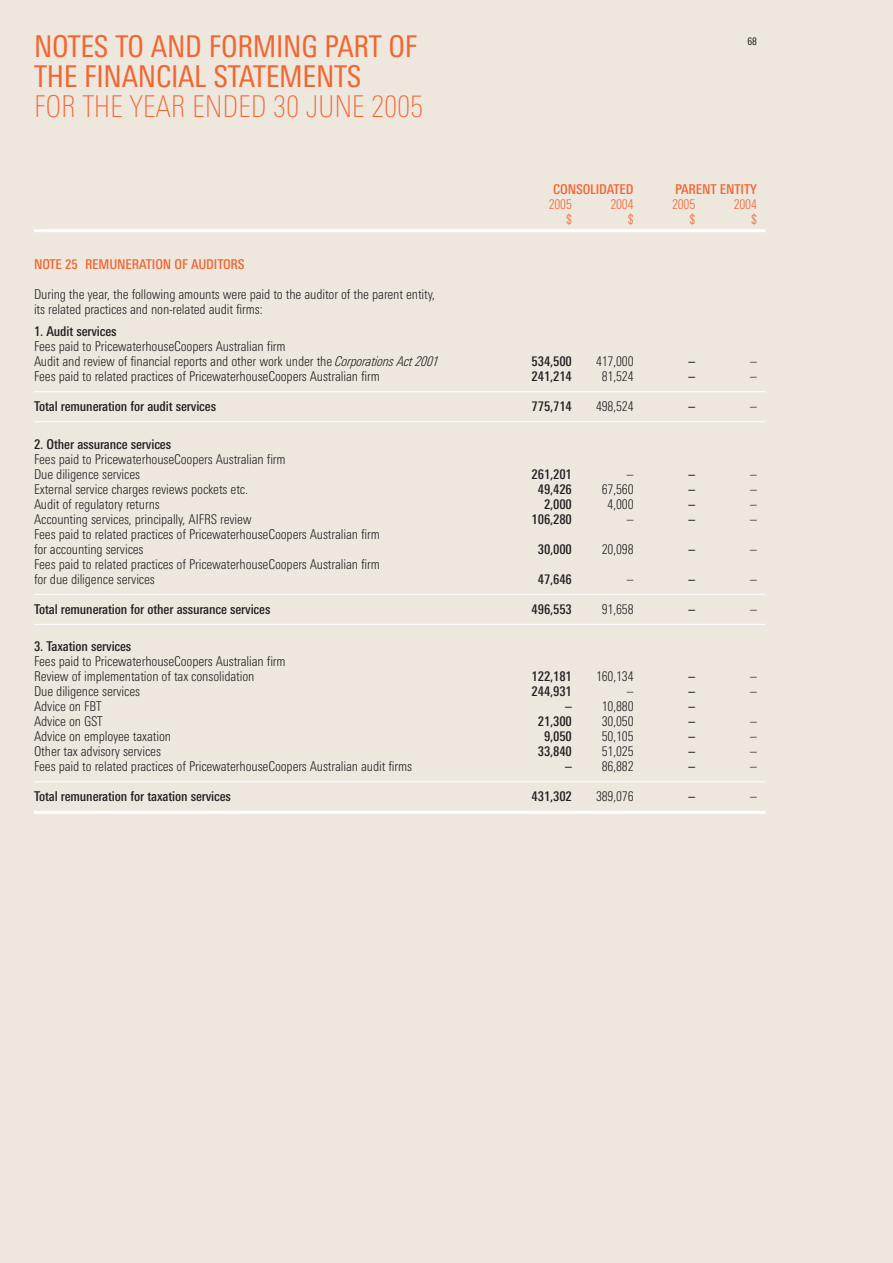
<style>
.page{position:relative;width:893px;height:1263px;background:#ede7de}
.page>*{position:absolute;margin:0;border:0;box-sizing:border-box;transform-origin:0 0}
.t1{font:condensed 30px/30px "Linotype Univers";letter-spacing:-.01em;color:#f26631}
.t2{font:100 condensed 30px "Linotype Univers";letter-spacing:-.01em;color:#f26631}
.t3{font:300 condensed 13.5px/15px "Linotype Univers";letter-spacing:-.01em;color:#231f20}
.t4{font:500 condensed 13.5px "Linotype Univers";letter-spacing:-.01em;color:#231f20}
.t5{font:500 condensed 13.5px "Linotype Univers";letter-spacing:-.01em;color:#f26631}
.t6{font:300 condensed 13.5px "Linotype Univers";letter-spacing:-.01em;color:#f26631}
.t7{font:condensed 10.5px "Linotype Univers";color:#231f20}
.s1{font-style:italic}
.s2{font-weight:500}
</style>
<div class="page">
<hr style="left:34px;top:229px;width:731px;height:3px;background:#fff">
<hr style="left:34px;top:391px;width:731px;height:1px;background:#fff">
<hr style="left:34px;top:421px;width:731px;height:1px;background:#fff">
<hr style="left:34px;top:594px;width:731px;height:1px;background:#fff">
<hr style="left:34px;top:624px;width:731px;height:1px;background:#fff">
<hr style="left:34px;top:781px;width:731px;height:1px;background:#fff">
<hr style="left:34px;top:811px;width:731px;height:3px;background:#fff">
<h1 class="t1" style="left:34px;top:35px;width:385px">NOTES TO AND FORMING PART OF<br>THE FINANCIAL STATEMENTS</h1>
<h1 class="t2" style="left:34px;top:96px;width:391px">FOR THE YEAR ENDED 30 JUNE 2005</h1>
<p class="t5" style="left:34px;top:259px;width:212px">NOTE 25 REMUNERATION OF AUDITORS</p>
<p class="t3" style="left:34px;top:288px;width:403px">During the year, the following amounts were paid to the auditor of the parent entity, its related practices and non-related audit firms:</p>
<p class="t4" style="left:34px;top:327px;width:84px">1. Audit services</p>
<p class="t3" style="left:34px;top:340px;width:406px">Fees paid to PricewaterhouseCoopers Australian firm<br>Audit and review of financial reports and other work under the <span class="s1">Corporations Act 2001</span></p>
<p class="t7" style="left:747px;top:37px;width:11px">68</p>
<p class="t5" style="left:553px;top:184px;width:82px">CONSOLIDATED</p>
<p class="t5" style="left:675px;top:184px;width:83px">PARENT ENTITY</p>
<p class="t6" style="left:549px;top:199px;width:25px">2005</p>
<p class="t6" style="left:610px;top:199px;width:25px">2004</p>
<p class="t6" style="left:672px;top:199px;width:25px">2005</p>
<p class="t6" style="left:734px;top:199px;width:25px">2004</p>
<p class="t6" style="left:566px;top:214px;width:7px">$</p>
<p class="t6" style="left:628px;top:214px;width:7px">$</p>
<p class="t6" style="left:689px;top:214px;width:7px">$</p>
<p class="t6" style="left:751px;top:214px;width:7px">$</p>
<p class="t4" style="left:532px;top:357px;width:42px">534,500</p>
<p class="t3" style="left:596px;top:355px;width:39px">417,000</p>
<p class="t4" style="left:688px;top:357px;width:8px">–</p>
<p class="t3" style="left:750px;top:355px;width:8px">–</p>
<p class="t3" style="left:34px;top:370px;width:347px">Fees paid to related practices of PricewaterhouseCoopers Australian firm</p>
<p class="t4" style="left:532px;top:372px;width:42px">241,214</p>
<p class="t3" style="left:602px;top:370px;width:33px">81,524</p>
<p class="t4" style="left:688px;top:372px;width:8px">–</p>
<p class="t3" style="left:750px;top:370px;width:8px">–</p>
<p class="t4" style="left:34px;top:402px;width:184px">Total remuneration for audit services</p>
<p class="t4" style="left:532px;top:402px;width:42px">775,714</p>
<p class="t3" style="left:596px;top:400px;width:39px">498,524</p>
<p class="t4" style="left:688px;top:402px;width:8px">–</p>
<p class="t3" style="left:750px;top:400px;width:8px">–</p>
<p class="t4" style="left:34px;top:439px;width:139px">2. Other assurance services</p>
<p class="t3" style="left:34px;top:453px;width:253px">Fees paid to PricewaterhouseCoopers Australian firm<br>Due diligence services</p>
<p class="t4" style="left:532px;top:469px;width:42px">261,201</p>
<p class="t3" style="left:627px;top:468px;width:8px">–</p>
<p class="t4" style="left:688px;top:469px;width:8px">–</p>
<p class="t3" style="left:750px;top:468px;width:8px">–</p>
<p class="t3" style="left:34px;top:483px;width:216px">External service charges reviews pockets etc.</p>
<p class="t4" style="left:538px;top:484px;width:36px">49,426</p>
<p class="t3" style="left:602px;top:483px;width:33px">67,560</p>
<p class="t4" style="left:688px;top:484px;width:8px">–</p>
<p class="t3" style="left:750px;top:483px;width:8px">–</p>
<p class="t3" style="left:34px;top:498px;width:127px">Audit of regulatory returns</p>
<p class="t4" style="left:544px;top:499px;width:29px">2,000</p>
<p class="t3" style="left:608px;top:498px;width:28px">4,000</p>
<p class="t4" style="left:688px;top:499px;width:8px">–</p>
<p class="t3" style="left:750px;top:498px;width:8px">–</p>
<p class="t3" style="left:34px;top:513px;width:219px">Accounting services, principally, AIFRS review</p>
<p class="t4" style="left:532px;top:514px;width:42px">106,280</p>
<p class="t3" style="left:627px;top:513px;width:8px">–</p>
<p class="t4" style="left:688px;top:514px;width:8px">–</p>
<p class="t3" style="left:750px;top:513px;width:8px">–</p>
<p class="t3" style="left:34px;top:528px;width:347px">Fees paid to related practices of PricewaterhouseCoopers Australian firm for accounting services</p>
<p class="t4" style="left:538px;top:544px;width:36px">30,000</p>
<p class="t3" style="left:602px;top:543px;width:33px">20,098</p>
<p class="t4" style="left:688px;top:544px;width:8px">–</p>
<p class="t3" style="left:750px;top:543px;width:8px">–</p>
<p class="t3" style="left:34px;top:558px;width:347px">Fees paid to related practices of PricewaterhouseCoopers Australian firm for due diligence services</p>
<p class="t4" style="left:538px;top:574px;width:36px">47,646</p>
<p class="t3" style="left:627px;top:573px;width:8px">–</p>
<p class="t4" style="left:688px;top:574px;width:8px">–</p>
<p class="t3" style="left:750px;top:573px;width:8px">–</p>
<p class="t4" style="left:34px;top:604px;width:238px">Total remuneration for other assurance services</p>
<p class="t4" style="left:532px;top:604px;width:42px">496,553</p>
<p class="t3" style="left:602px;top:603px;width:33px">91,658</p>
<p class="t4" style="left:688px;top:604px;width:8px">–</p>
<p class="t3" style="left:750px;top:603px;width:8px">–</p>
<p class="t4" style="left:34px;top:642px;width:99px">3. Taxation services</p>
<p class="t3" style="left:34px;top:655px;width:253px">Fees paid to PricewaterhouseCoopers Australian firm<br>Review of implementation of tax consolidation</p>
<p class="t4" style="left:532px;top:672px;width:42px">122,181</p>
<p class="t3" style="left:596px;top:670px;width:39px">160,134</p>
<p class="t4" style="left:688px;top:672px;width:8px">–</p>
<p class="t3" style="left:750px;top:670px;width:8px">–</p>
<p class="t3" style="left:34px;top:685px;width:108px">Due diligence services</p>
<p class="t4" style="left:532px;top:687px;width:42px">244,931</p>
<p class="t3" style="left:627px;top:685px;width:8px">–</p>
<p class="t4" style="left:688px;top:687px;width:8px">–</p>
<p class="t3" style="left:750px;top:685px;width:8px">–</p>
<p class="t3" style="left:34px;top:700px;width:69px">Advice on FBT</p>
<p class="t3" style="left:565px;top:700px;width:70px"><span class="s2">–</span> 10,880</p>
<p class="t4" style="left:688px;top:702px;width:8px">–</p>
<p class="t3" style="left:34px;top:715px;width:70px">Advice on GST</p>
<p class="t4" style="left:538px;top:717px;width:36px">21,300</p>
<p class="t3" style="left:602px;top:715px;width:33px">30,050</p>
<p class="t4" style="left:688px;top:717px;width:8px">–</p>
<p class="t3" style="left:750px;top:715px;width:8px">–</p>
<p class="t3" style="left:34px;top:730px;width:139px">Advice on employee taxation</p>
<p class="t4" style="left:544px;top:732px;width:29px">9,050</p>
<p class="t3" style="left:602px;top:730px;width:33px">50,105</p>
<p class="t4" style="left:688px;top:732px;width:8px">–</p>
<p class="t3" style="left:750px;top:730px;width:8px">–</p>
<p class="t3" style="left:34px;top:745px;width:128px">Other tax advisory services</p>
<p class="t4" style="left:538px;top:747px;width:36px">33,840</p>
<p class="t3" style="left:602px;top:745px;width:33px">51,025</p>
<p class="t4" style="left:688px;top:747px;width:8px">–</p>
<p class="t3" style="left:750px;top:745px;width:8px">–</p>
<p class="t3" style="left:34px;top:760px;width:380px">Fees paid to related practices of PricewaterhouseCoopers Australian audit firms</p>
<p class="t3" style="left:565px;top:760px;width:70px"><span class="s2">–</span> 86,882</p>
<p class="t4" style="left:688px;top:762px;width:8px">–</p>
<p class="t3" style="left:750px;top:760px;width:8px">–</p>
<p class="t4" style="left:34px;top:792px;width:198px">Total remuneration for taxation services</p>
<p class="t4" style="left:532px;top:792px;width:42px">431,302</p>
<p class="t3" style="left:596px;top:790px;width:39px">389,076</p>
<p class="t4" style="left:688px;top:792px;width:8px">–</p>
<p class="t3" style="left:750px;top:790px;width:8px">–</p>
</div>
